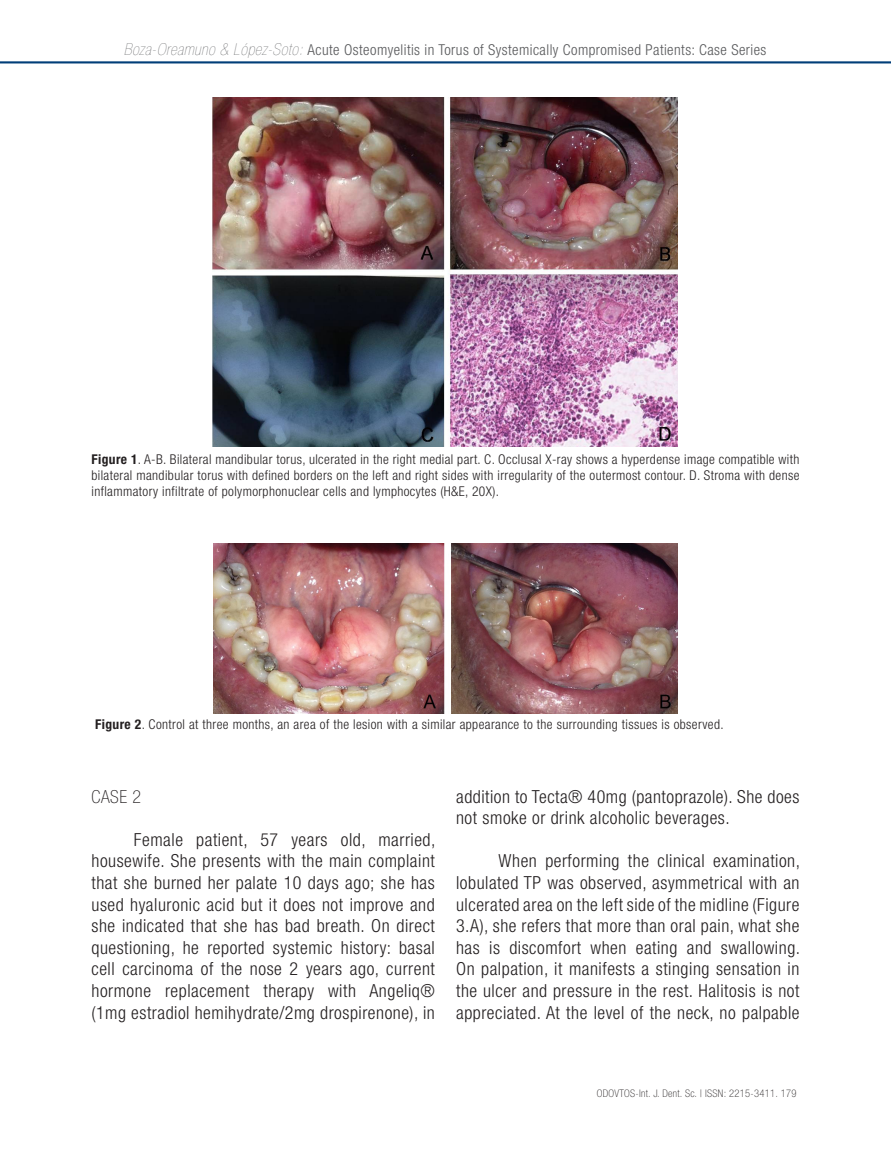
<style>
.page{position:relative;width:891px;height:1161px;background:#fff}
.page>*{position:absolute;margin:0;border:0;box-sizing:border-box;transform-origin:0 0}
.Texto_general_con_sa{font:300 condensed 18px/21.6px "Helvetica Neue LT Std";letter-spacing:.03em;color:#231f20;text-align:justify}
.Subtítulo_2{font:100 condensed 18px "Helvetica Neue LT Std";color:#231f20}
.t1{font:300 condensed 15px "Helvetica Neue LT Std";letter-spacing:.03em;color:#57585a}
.fuentes_de_tablas{font:300 condensed 13.5px/16.2px "Helvetica Neue LT Std";letter-spacing:.03em;color:#231f20;text-align:justify}
.t2{font:100 condensed 10.5px "Helvetica Neue LT Std";letter-spacing:.03em;color:#231f20}
.s1{font-weight:200;font-style:italic;font-size:16.5px}
.s2{font-weight:700}
</style>
<div class="page">
<svg style="left:0;top:61px;width:891px;height:2px;background:#2c5f8f"></svg>
<img style="left:213px;top:98px;width:465px;height:349px">
<img style="left:213px;top:544px;width:465px;height:169px">
<p class="t1" style="left:124px;top:41px;width:644px"><span class="s1">Boza-Oreamuno &amp; López-Soto:</span> Acute Osteomyelitis in Torus of Systemically Compromised Patients: Case Series</p>
<p class="fuentes_de_tablas" style="left:91px;top:451px;width:710px"><span class="s2">Figure 1</span>. A-B. Bilateral mandibular torus, ulcerated in the right medial part. C. Occlusal X-ray shows a hyperdense image compatible with bilateral mandibular torus with defined borders on the left and right sides with irregularity of the outermost contour. D. Stroma with dense inflammatory infiltrate of polymorphonuclear cells and lymphocytes (H&amp;E, 20X).</p>
<p class="fuentes_de_tablas" style="left:95px;top:716px;width:630px"><span class="s2">Figure 2</span>. Control at three months, an area of the lesion with a similar appearance to the surrounding tissues is observed.</p>
<p class="Subtítulo_2" style="left:91px;top:786px;width:51px">CASE 2</p>
<p class="Texto_general_con_sa" style="left:91px;top:829px;width:346px;text-indent:43px">Female patient, 57 years old, married, housewife. She presents with the main complaint that she burned her palate 10 days ago; she has used hyaluronic acid but it does not improve and she indicated that she has bad breath. On direct questioning, he reported systemic history: basal cell carcinoma of the nose 2 years ago, current hormone replacement therapy with Angeliq® (1mg estradiol hemihydrate/2mg drospirenone), in</p>
<p class="Texto_general_con_sa" style="left:456px;top:785px;width:345px">addition to Tecta® 40mg (pantoprazole). She does not smoke or drink alcoholic beverages.</p>
<p class="Texto_general_con_sa" style="left:456px;top:850px;width:346px;text-indent:43px">When performing the clinical examination, lobulated TP was observed, asymmetrical with an ulcerated area on the left side of the midline (Figure 3.A), she refers that more than oral pain, what she has is discomfort when eating and swallowing.<br>On palpation, it manifests a stinging sensation in the ulcer and pressure in the rest. Halitosis is not appreciated. At the level of the neck, no palpable</p>
<p class="t2" style="left:597px;top:1088px;width:201px">ODOVTOS-Int. J. Dent. Sc. | ISSN: 2215-3411. 179</p>
</div>
